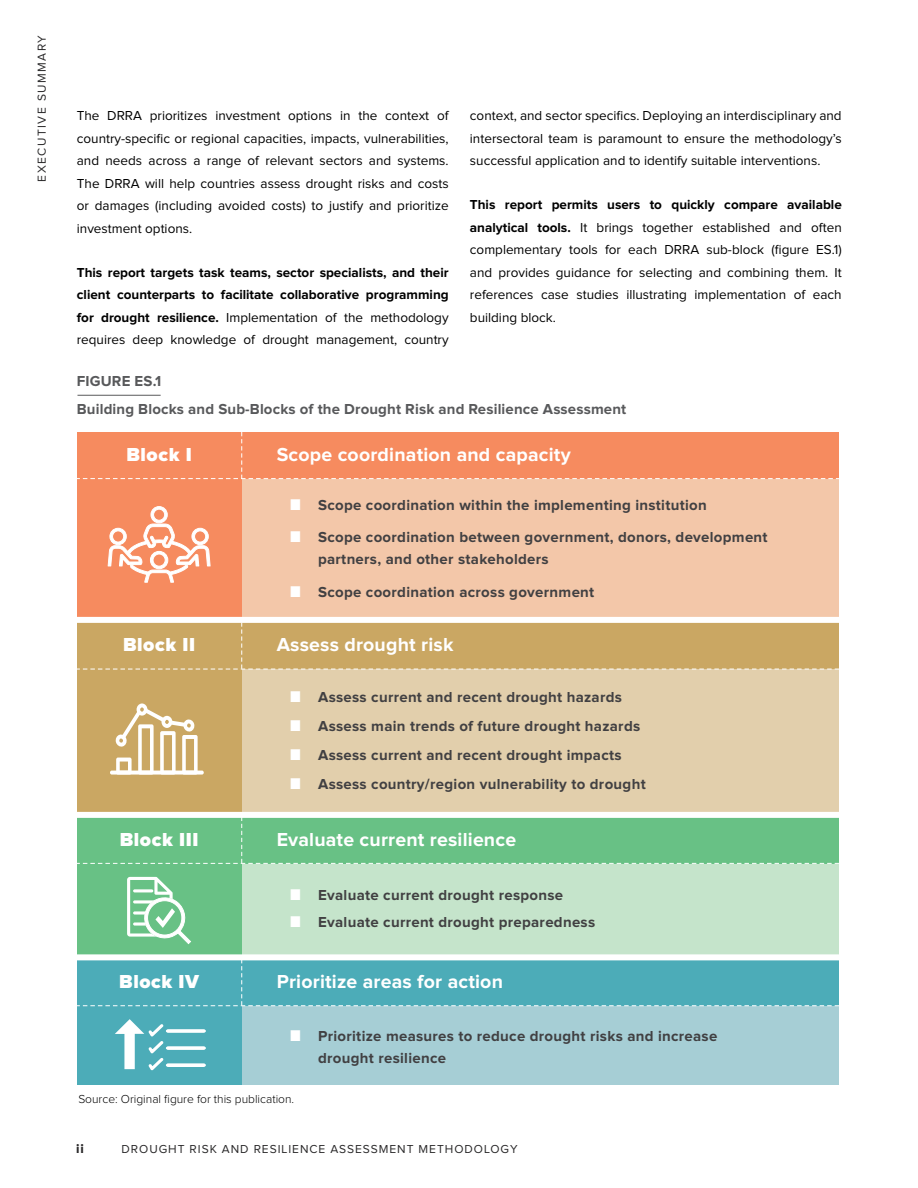
<style>
.page{position:relative;width:918px;height:1188px;background:#fff}
.page>*{position:absolute;margin:0;border:0;box-sizing:border-box;transform-origin:0 0}
.t1{font:700 19.5px "Proxima Nova";letter-spacing:.01em;color:#fff}
.t2{font:900 19.5px "Proxima Nova";letter-spacing:.03em;color:#fff}
.t3{font:700 15px/22.5px "Proxima Nova";letter-spacing:.02em;color:#414042}
.t4{font:700 15px/28.5px "Proxima Nova";letter-spacing:.01em;color:#58595b}
.t5{font:13.5px/22.5px "Proxima Nova";color:#000;text-align:justify}
.t6{font:700 13.5px/22.5px "Proxima Nova";color:#000;text-align:justify}
.t7{font:12px "Proxima Nova";letter-spacing:.08em;color:#292829}
.t8{font:300 12px "Proxima Nova";color:#000}
.t9{font:12px "Proxima Nova";letter-spacing:.12em;color:#292829}
.t10{font:900 12px "Lato";color:#292829}
.s1{font-weight:400}
.s2{font-weight:700}
.s3{font-family:"Flama Semicondensed";font-weight:600;color:#fff}
</style>
<div class="page">
<hr style="left:77px;top:395px;width:84px;height:1px;background:#58595b">
<div style="left:241px;top:860px;width:598px;height:95px;background:#c5e4cb"></div>
<div style="left:241px;top:663px;width:598px;height:150px;background:#e2cfac"></div>
<div style="left:241px;top:473px;width:598px;height:145px;background:#f3c7a9"></div>
<div style="left:77px;top:432px;width:164px;height:186px;background:#f68b5f"></div>
<div style="left:77px;top:622px;width:164px;height:191px;background:#caa763"></div>
<div style="left:77px;top:817px;width:164px;height:139px;background:#68c185"></div>
<div style="left:241px;top:998px;width:598px;height:87px;background:#a6ced5"></div>
<div style="left:77px;top:959px;width:164px;height:126px;background:#4cacb8"></div>
<svg style="left:110px;top:771px;width:94px;height:4px"></svg>
<svg style="left:115px;top:703px;width:83px;height:72px"></svg>
<svg style="left:108px;top:506px;width:103px;height:77px"></svg>
<div style="left:77px;top:432px;width:762px;height:47px;background:#f68b5f"></div>
<div style="left:77px;top:623px;width:762px;height:47px;background:#caa763"></div>
<div style="left:77px;top:818px;width:762px;height:46px;background:#68c185"></div>
<div style="left:77px;top:960px;width:762px;height:46px;background:#4cacb8"></div>
<svg style="left:127px;top:877px;width:64px;height:67px"></svg>
<svg style="left:115px;top:1019px;width:91px;height:52px"></svg>
<div style="left:68px;top:617px;width:782px;height:6px;background:#fff"></div>
<div style="left:68px;top:812px;width:782px;height:6px;background:#fff"></div>
<div style="left:68px;top:954px;width:782px;height:6px;background:#fff"></div>
<p class="t9" style="left:36px;top:182px;width:148px;rotate:-90deg">EXECUTIVE SUMMARY</p>
<p class="t5" style="left:77px;top:105px;width:373px">The DRRA prioritizes investment options in the context of country-specific or regional capacities, impacts, vulnerabilities, and needs across a range of relevant sectors and systems.<br>The DRRA will help countries assess drought risks and costs or damages (including avoided costs) to justify and prioritize investment options.</p>
<p class="t6" style="left:77px;top:261px;width:373px">This report targets task teams, sector specialists, and their client counterparts to facilitate collaborative programming for drought resilience. <span class="s1">Implementation of the methodology requires deep knowledge of drought management, country</span></p>
<p class="t5" style="left:470px;top:105px;width:373px">context, and sector specifics. Deploying an interdisciplinary and intersectoral team is paramount to ensure the methodology’s successful application and to identify suitable interventions.</p>
<p class="t5" style="left:470px;top:194px;width:373px"><span class="s2">This report permits users to quickly compare available analytical tools.</span> It brings together established and often complementary tools for each DRRA sub-block (figure ES.1) and provides guidance for selecting and combining them. It references case studies illustrating implementation of each building block.</p>
<p class="t4" style="left:77px;top:367px;width:551px">FIGURE ES.1<br>Building Blocks and Sub-Blocks of the Drought Risk and Resilience Assessment</p>
<h1 class="t2" style="left:126px;top:446px;width:67px">Block I</h1>
<h1 class="t1" style="left:277px;top:446px;width:295px">Scope coordination and capacity</h1>
<p class="t3" style="left:290px;top:494px;width:418px"><span class="s3">■</span> Scope coordination within the implementing institution</p>
<p class="t3" style="left:318px;top:526px;width:451px;text-indent:-28px"><span class="s3">■</span> Scope coordination between government, donors, development partners, and other stakeholders</p>
<p class="t3" style="left:290px;top:581px;width:306px"><span class="s3">■</span> Scope coordination across government</p>
<h1 class="t2" style="left:123px;top:636px;width:74px">Block II</h1>
<h1 class="t1" style="left:277px;top:636px;width:178px">Assess drought risk</h1>
<p class="t3" style="left:290px;top:686px;width:333px"><span class="s3">■</span> Assess current and recent drought hazards</p>
<p class="t3" style="left:290px;top:715px;width:351px"><span class="s3">■</span> Assess main trends of future drought hazards</p>
<p class="t3" style="left:290px;top:744px;width:333px"><span class="s3">■</span> Assess current and recent drought impacts</p>
<p class="t3" style="left:290px;top:773px;width:357px"><span class="s3">■</span> Assess country/region vulnerability to drought</p>
<h1 class="t2" style="left:120px;top:830px;width:80px">Block III</h1>
<h1 class="t1" style="left:277px;top:830px;width:241px">Evaluate current resilience</h1>
<p class="t3" style="left:290px;top:885px;width:274px"><span class="s3">■</span> Evaluate current drought response</p>
<p class="t3" style="left:290px;top:911px;width:306px"><span class="s3">■</span> Evaluate current drought preparedness</p>
<h1 class="t2" style="left:119px;top:973px;width:81px">Block IV</h1>
<h1 class="t1" style="left:277px;top:973px;width:228px">Prioritize areas for action</h1>
<p class="t3" style="left:318px;top:1025px;width:401px;text-indent:-28px"><span class="s3">■</span> Prioritize measures to reduce drought risks and increase drought resilience</p>
<p class="t8" style="left:78px;top:1093px;width:217px">Source: Original figure for this publication.</p>
<p class="t10" style="left:76px;top:1142px;width:9px">ii</p>
<p class="t7" style="left:122px;top:1143px;width:397px">DROUGHT RISK AND RESILIENCE ASSESSMENT METHODOLOGY</p>
</div>
